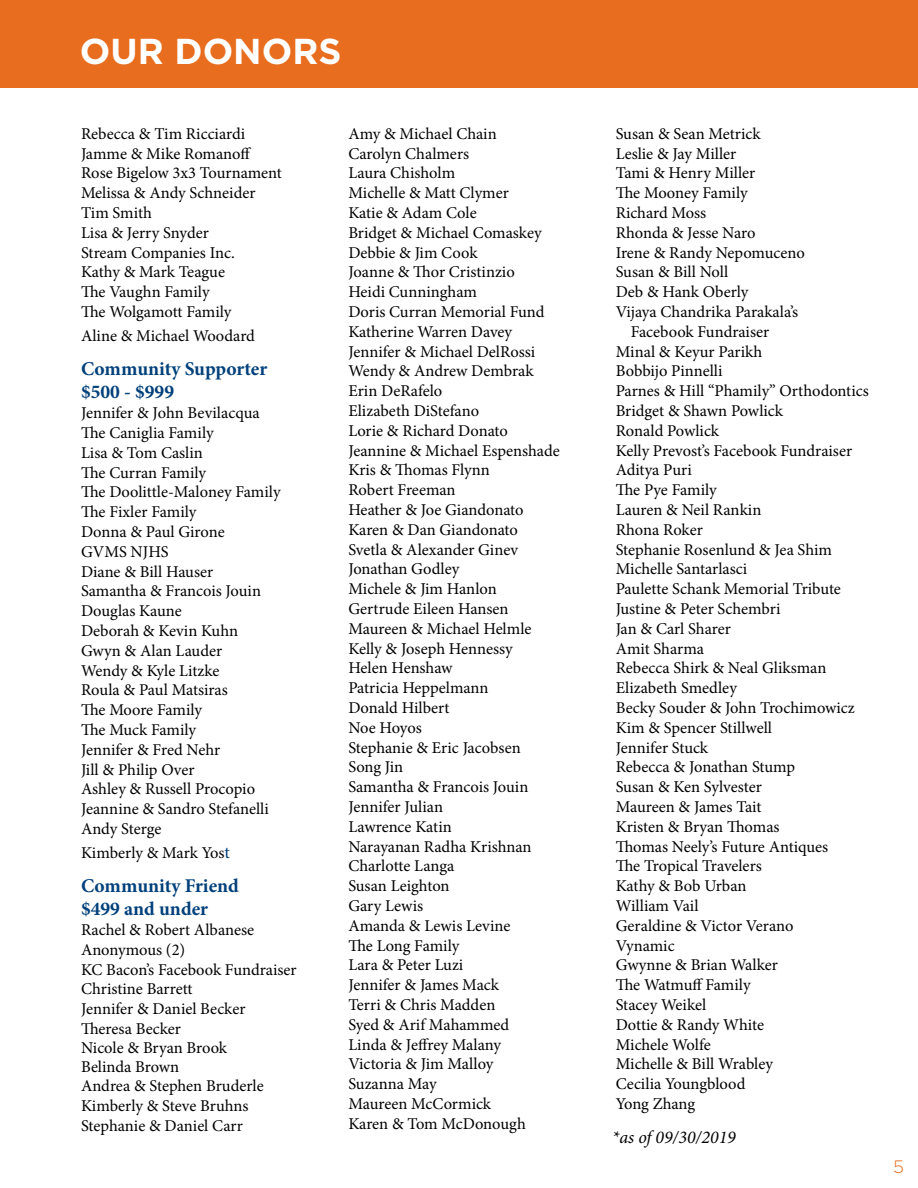
<style>
.page{position:relative;width:918px;height:1188px;background:#fff}
.page>*{position:absolute;margin:0;border:0;box-sizing:border-box;transform-origin:0 0}
.t1{font:700 36px "Gotham";color:#fff}
.t2{font:700 19.5px/23.4px "Minion Pro";color:#00407b}
.t3{font:italic 18px "Minion Pro";color:#000}
.t4{font:300 18px "Gotham";color:#e86d1f}
.t5{font:16.5px/19.8px "Minion Pro";color:#000}
.s1{font-size:18px;color:#00407b}
</style>
<div class="page">
<div style="left:0;top:0;width:918px;height:87px;background:#e86d1f"></div>
<h1 class="t1" style="left:80px;top:28px;width:263px">OUR DONORS</h1>
<p class="t5" style="left:81px;top:124px;width:202px">Rebecca &amp; Tim Ricciardi<br>Jamme &amp; Mike Romanoff<br>Rose Bigelow 3x3 Tournament<br>Melissa &amp; Andy Schneider<br>Tim Smith<br>Lisa &amp; Jerry Snyder<br>Stream Companies Inc.<br>Kathy &amp; Mark Teague<br>The Vaughn Family<br>The Wolgamott Family</p>
<p class="t5" style="left:81px;top:326px;width:176px">Aline &amp; Michael Woodard</p>
<p class="t2" style="left:81px;top:357px;width:188px">Community Supporter $500 - $999</p>
<p class="t5" style="left:81px;top:403px;width:201px">Jennifer &amp; John Bevilacqua<br>The Caniglia Family<br>Lisa &amp; Tom Caslin<br>The Curran Family<br>The Doolittle-Maloney Family<br>The Fixler Family<br>Donna &amp; Paul Girone<br>GVMS NJHS<br>Diane &amp; Bill Hauser<br>Samantha &amp; Francois Jouin<br>Douglas Kaune<br>Deborah &amp; Kevin Kuhn<br>Gwyn &amp; Alan Lauder<br>Wendy &amp; Kyle Litzke<br>Roula &amp; Paul Matsiras<br>The Moore Family<br>The Muck Family<br>Jennifer &amp; Fred Nehr<br>Jill &amp; Philip Over<br>Ashley &amp; Russell Procopio<br>Jeannine &amp; Sandro Stefanelli<br>Andy Sterge</p>
<p class="t5" style="left:81px;top:843px;width:151px">Kimberly &amp; Mark Yos<span class="s1">t</span></p>
<p class="t2" style="left:81px;top:874px;width:159px">Community Friend $499 and under</p>
<p class="t5" style="left:81px;top:920px;width:217px">Rachel &amp; Robert Albanese<br>Anonymous (2)<br>KC Bacon’s Facebook Fundraiser<br>Christine Barrett<br>Jennifer &amp; Daniel Becker<br>Theresa Becker<br>Nicole &amp; Bryan Brook<br>Belinda Brown<br>Andrea &amp; Stephen Bruderle<br>Kimberly &amp; Steve Bruhns<br>Stephanie &amp; Daniel Carr</p>
<p class="t5" style="left:348px;top:124px;width:213px">Amy &amp; Michael Chain<br>Carolyn Chalmers<br>Laura Chisholm<br>Michelle &amp; Matt Clymer<br>Katie &amp; Adam Cole<br>Bridget &amp; Michael Comaskey<br>Debbie &amp; Jim Cook<br>Joanne &amp; Thor Cristinzio<br>Heidi Cunningham<br>Doris Curran Memorial Fund<br>Katherine Warren Davey<br>Jennifer &amp; Michael DelRossi<br>Wendy &amp; Andrew Dembrak<br>Erin DeRafelo<br>Elizabeth DiStefano<br>Lorie &amp; Richard Donato<br>Jeannine &amp; Michael Espenshade<br>Kris &amp; Thomas Flynn<br>Robert Freeman<br>Heather &amp; Joe Giandonato<br>Karen &amp; Dan Giandonato<br>Svetla &amp; Alexander Ginev<br>Jonathan Godley<br>Michele &amp; Jim Hanlon<br>Gertrude Eileen Hansen<br>Maureen &amp; Michael Helmle<br>Kelly &amp; Joseph Hennessy<br>Helen Henshaw<br>Patricia Heppelmann<br>Donald Hilbert<br>Noe Hoyos<br>Stephanie &amp; Eric Jacobsen<br>Song Jin<br>Samantha &amp; Francois Jouin<br>Jennifer Julian<br>Lawrence Katin<br>Narayanan Radha Krishnan<br>Charlotte Langa<br>Susan Leighton<br>Gary Lewis<br>Amanda &amp; Lewis Levine<br>The Long Family<br>Lara &amp; Peter Luzi<br>Jennifer &amp; James Mack<br>Terri &amp; Chris Madden<br>Syed &amp; Arif Mahammed<br>Linda &amp; Jeffrey Malany<br>Victoria &amp; Jim Malloy<br>Suzanna May<br>Maureen McCormick<br>Karen &amp; Tom McDonough</p>
<p class="t5" style="left:616px;top:124px;width:146px">Susan &amp; Sean Metrick</p>
<p class="t5" style="left:616px;top:144px;width:122px">Leslie &amp; Jay Miller</p>
<p class="t5" style="left:616px;top:163px;width:141px">Tami &amp; Henry Miller</p>
<p class="t5" style="left:616px;top:183px;width:133px">The Mooney Family</p>
<p class="t5" style="left:616px;top:203px;width:92px">Richard Moss</p>
<p class="t5" style="left:616px;top:223px;width:141px">Rhonda &amp; Jesse Naro</p>
<p class="t5" style="left:616px;top:243px;width:191px">Irene &amp; Randy Nepomuceno</p>
<p class="t5" style="left:616px;top:262px;width:114px">Susan &amp; Bill Noll</p>
<p class="t5" style="left:616px;top:282px;width:134px">Deb &amp; Hank Oberly</p>
<p class="t5" style="left:616px;top:302px;width:184px">Vijaya Chandrika Parakala’s</p>
<p class="t5" style="left:631px;top:322px;width:140px">Facebook Fundraiser</p>
<p class="t5" style="left:616px;top:342px;width:148px">Minal &amp; Keyur Parikh</p>
<p class="t5" style="left:616px;top:361px;width:108px">Bobbijo Pinnelli</p>
<p class="t5" style="left:616px;top:381px;width:255px">Parnes &amp; Hill “Phamily” Orthodontics</p>
<p class="t5" style="left:616px;top:401px;width:169px">Bridget &amp; Shawn Powlick</p>
<p class="t5" style="left:616px;top:421px;width:105px">Ronald Powlick</p>
<p class="t5" style="left:616px;top:441px;width:238px">Kelly Prevost’s Facebook Fundraiser</p>
<p class="t5" style="left:616px;top:460px;width:78px">Aditya Puri</p>
<p class="t5" style="left:616px;top:480px;width:103px">The Pye Family</p>
<p class="t5" style="left:616px;top:500px;width:147px">Lauren &amp; Neil Rankin</p>
<p class="t5" style="left:616px;top:520px;width:89px">Rhona Roker</p>
<p class="t5" style="left:616px;top:540px;width:218px">Stephanie Rosenlund &amp; Jea Shim</p>
<p class="t5" style="left:616px;top:559px;width:133px">Michelle Santarlasci</p>
<p class="t5" style="left:616px;top:579px;width:227px">Paulette Schank Memorial Tribute</p>
<p class="t5" style="left:616px;top:599px;width:166px">Justine &amp; Peter Schembri</p>
<p class="t5" style="left:616px;top:619px;width:117px">Jan &amp; Carl Sharer</p>
<p class="t5" style="left:616px;top:639px;width:90px">Amit Sharma</p>
<p class="t5" style="left:616px;top:658px;width:212px">Rebecca Shirk &amp; Neal Gliksman</p>
<p class="t5" style="left:616px;top:678px;width:123px">Elizabeth Smedley</p>
<p class="t5" style="left:616px;top:698px;width:241px">Becky Souder &amp; John Trochimowicz</p>
<p class="t5" style="left:616px;top:718px;width:158px">Kim &amp; Spencer Stillwell</p>
<p class="t5" style="left:616px;top:738px;width:94px">Jennifer Stuck</p>
<p class="t5" style="left:616px;top:757px;width:181px">Rebecca &amp; Jonathan Stump</p>
<p class="t5" style="left:616px;top:777px;width:148px">Susan &amp; Ken Sylvester</p>
<p class="t5" style="left:616px;top:797px;width:147px">Maureen &amp; James Tait</p>
<p class="t5" style="left:616px;top:817px;width:165px">Kristen &amp; Bryan Thomas</p>
<p class="t5" style="left:616px;top:837px;width:214px">Thomas Neely’s Future Antiques</p>
<p class="t5" style="left:616px;top:856px;width:148px">The Tropical Travelers</p>
<p class="t5" style="left:616px;top:876px;width:132px">Kathy &amp; Bob Urban</p>
<p class="t5" style="left:616px;top:896px;width:84px">William Vail</p>
<p class="t5" style="left:616px;top:916px;width:179px">Geraldine &amp; Victor Verano</p>
<p class="t5" style="left:616px;top:936px;width:60px">Vynamic</p>
<p class="t5" style="left:616px;top:955px;width:164px">Gwynne &amp; Brian Walker</p>
<p class="t5" style="left:616px;top:975px;width:136px">The Watmuff Family</p>
<p class="t5" style="left:616px;top:995px;width:92px">Stacey Weikel</p>
<p class="t5" style="left:616px;top:1015px;width:150px">Dottie &amp; Randy White</p>
<p class="t5" style="left:616px;top:1035px;width:97px">Michele Wolfe</p>
<p class="t5" style="left:616px;top:1054px;width:159px">Michelle &amp; Bill Wrabley</p>
<p class="t5" style="left:616px;top:1074px;width:131px">Cecilia Youngblood</p>
<p class="t5" style="left:616px;top:1094px;width:81px">Yong Zhang</p>
<p class="t3" style="left:612px;top:1125px;width:125px">*as of 09/30/2019</p>
<p class="t4" style="left:893px;top:1155px;width:12px">5</p>
</div>
